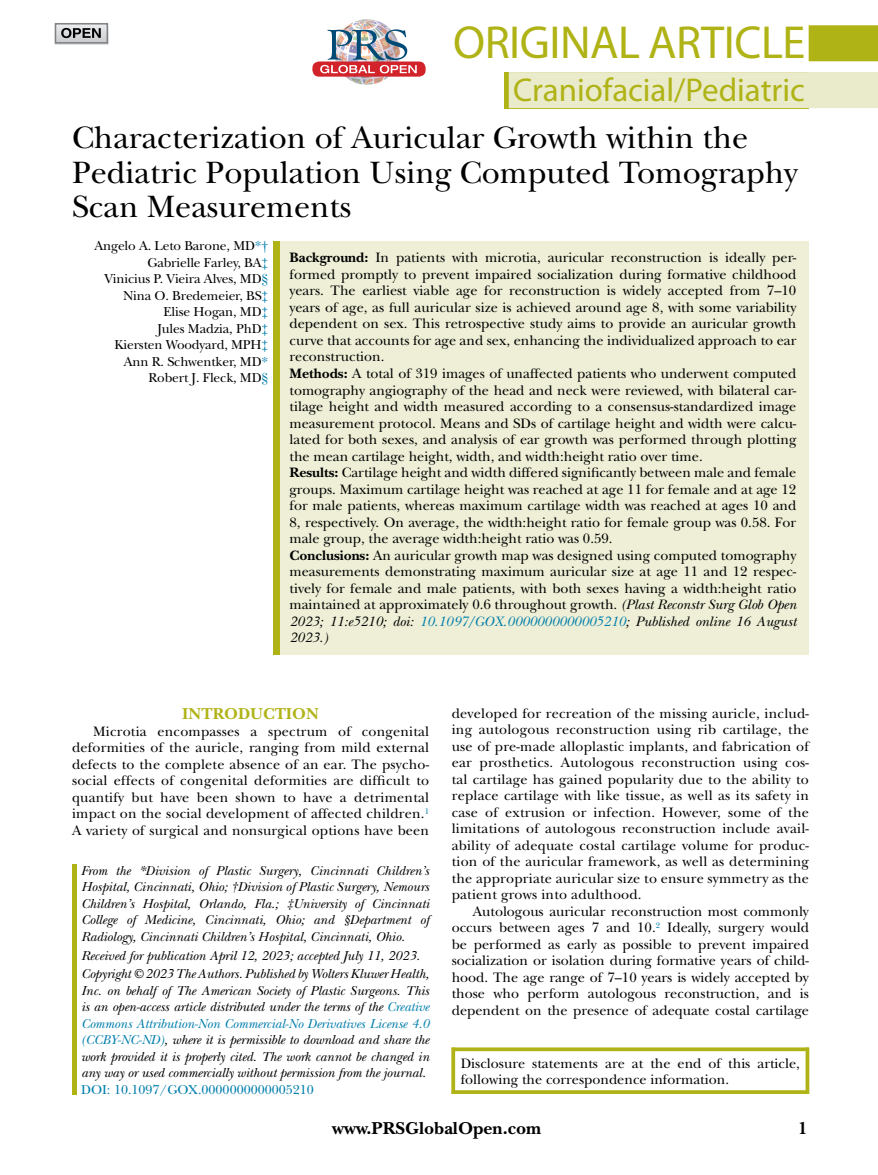
<style>
.page{position:relative;width:878px;height:1175px;background:#fff}
.page>*{position:absolute;margin:0;border:0;box-sizing:border-box;transform-origin:0 0}
.t1{font:46.5px "Myriad Pro";letter-spacing:-.01em;color:#b0b316}
.t2{font:33px "Myriad Pro";color:#b0b316}
.t3{font:32.25px/34.5px "New Baskerville Std";color:#000}
.t4{font:700 18px "New Baskerville Std";color:#000}
.t5{font:700 16.5px "New Baskerville Std";color:#b0b316}
.t6{font:14.25px/16.5px "New Baskerville Std";color:#000;text-align:justify}
.t7{font:italic 13.5px/16.5px "New Baskerville Std";letter-spacing:-.005em;color:#000;text-align:justify}
.t8{font:13.5px/16.5px "New Baskerville Std";letter-spacing:-.01em;color:#000;text-align:right}
.t9{font:13.5px "New Baskerville Std";color:#017eac}
.s1{color:#017eac}
.s2{font-weight:700}
.s3{font-style:italic}
.s4{font-style:italic;color:#017eac}
</style>
<div class="page">
<div style="left:508px;top:72px;width:370px;height:36px;background:#eaebcb"></div>
<div style="left:808px;top:25px;width:70px;height:36px;background:#b0b316"></div>
<img style="left:343px;top:20px;width:47px;height:64px">
<div style="left:312px;top:61px;width:113px;height:16px;background:#d2232a;border-radius:7px"></div>
<img style="left:320px;top:29px;width:97px;height:44px">
<div style="left:274px;top:126px;width:534px;height:529px;background:#eeefd6"></div>
<div style="left:274px;top:240px;width:6px;height:126px;background:#b0b316"></div>
<div style="left:274px;top:355px;width:6px;height:110px;background:#b0b316"></div>
<div style="left:274px;top:454px;width:6px;height:93px;background:#b0b316"></div>
<div style="left:274px;top:537px;width:6px;height:118px;background:#b0b316"></div>
<hr style="left:72px;top:864px;width:4px;height:82px;background:#b0b316">
<hr style="left:72px;top:946px;width:4px;height:19px;background:#b0b316">
<hr style="left:72px;top:965px;width:4px;height:118px;background:#b0b316">
<hr style="left:72px;top:1081px;width:4px;height:13px;background:#b0b316">
<div style="left:272px;top:126px;width:536px;height:115px;background:#fff"></div>
<img style="left:54px;top:23px;width:55px;height:22px">
<div style="left:55px;top:23px;width:53px;height:21px;border:2px solid #808285"></div>
<svg style="left:61px;top:28px;width:40px;height:10px"></svg>
<svg style="left:451px;top:1047px;width:4px;height:47px"></svg>
<svg style="left:805px;top:1047px;width:4px;height:47px"></svg>
<svg style="left:452px;top:1047px;width:356px;height:4px"></svg>
<svg style="left:452px;top:1090px;width:356px;height:4px"></svg>
<h1 class="t1" style="left:453px;top:14px;width:354px">Original Article</h1>
<h2 class="t2" style="left:513px;top:69px;width:293px">Craniofacial/Pediatric</h2>
<h3 class="t3" style="left:72px;top:121px;width:727px">Characterization of Auricular Growth within the<br>Pediatric Population Using Computed Tomography<br>Scan Measurements</h3>
<p class="t8" style="left:94px;top:238px;width:175px">Angelo A. Leto Barone, MD<span class="s1">*†<br></span>Gabrielle Farley, BA<span class="s1">‡<br></span>Vinicius P. Vieira Alves, MD<span class="s1">§<br></span>Nina O. Bredemeier, BS<span class="s1">‡<br></span>Elise Hogan, MD<span class="s1">‡<br></span>Jules Madzia, PhD<span class="s1">‡<br></span>Kiersten Woodyard, MPH<span class="s1">‡<br></span>Ann R. Schwentker, MD<span class="s1">*<br></span>Robert J. Fleck, MD<span class="s1">§</span></p>
<p class="t6" style="left:289px;top:250px;width:508px;text-align:left"><span class="s2">Background:</span> In patients with microtia, auricular reconstruction is ideally per&shy;formed promptly to prevent impaired socialization during formative childhood years. The earliest viable age for reconstruction is widely accepted from 7–10 years of age, as full auricular size is achieved around age 8, with some variability dependent on sex. This retrospective study aims to provide an auricular growth curve that accounts for age and sex, enhancing the individualized approach to ear reconstruction.<br><span class="s2">Methods:</span> A total of 319 images of unaffected patients who underwent computed tomography angiography of the head and neck were reviewed, with bilateral car&shy;tilage height and width measured according to a consensus-standardized image measurement protocol. Means and SDs of cartilage height and width were calcu&shy;lated for both sexes, and analysis of ear growth was performed through plotting the mean cartilage height, width, and width:height ratio over time.<br><span class="s2">Results:</span> Cartilage height and width differed significantly between male and female groups. Maximum cartilage height was reached at age 11 for female and at age 12 for male patients, whereas maximum cartilage width was reached at ages 10 and 8, respectively. On average, the width:height ratio for female group was 0.58. For male group, the average width:height ratio was 0.59.<br><span class="s2">Conclusions:</span> An auricular growth map was designed using computed tomography measurements demonstrating maximum auricular size at age 11 and 12 respec&shy;tively for female and male patients, with both sexes having a width:height ratio maintained at approximately 0.6 throughout growth. <span class="s3">(Plast Reconstr Surg Glob Open 2023; 11:e5210; doi:</span> <span class="s4">10.1097/GOX.0000000000005210</span><span class="s3">; Published online 16 August 2023.)</span></p>
<p class="t5" style="left:182px;top:704px;width:138px">INTRODUCTION</p>
<p class="t6" style="left:72px;top:723px;width:359px;text-indent:21px">Microtia encompasses a spectrum of congenital deformities of the auricle, ranging from mild external defects to the complete absence of an ear. The psycho&shy;social effects of congenital deformities are difficult to quantify but have been shown to have a detrimental impact on the social development of affected children.<sup>1<br></sup>A variety of surgical and nonsurgical options have been</p>
<p class="t7" style="left:81px;top:862px;width:350px">From the *Division of Plastic Surgery, Cincinnati Children’s Hospital, Cincinnati, Ohio; †Division of Plastic Surgery, Nemours Children’s Hospital, Orlando, Fla.; ‡University of Cincinnati College of Medicine, Cincinnati, Ohio; and §Department of Radiology, Cincinnati Children’s Hospital, Cincinnati, Ohio.</p>
<p class="t7" style="left:81px;top:946px;width:350px;line-height:18.8px">Received for publication April 12, 2023; accepted July 11, 2023.<br>Copyright © 2023 The Authors. Published by Wolters Kluwer Health,</p>
<p class="t7" style="left:81px;top:982px;width:350px">Inc. on behalf of The American Society of Plastic Surgeons. This is an open-access article distributed under the terms of the <span class="s1">Creative Commons Attribution-Non Commercial-No Derivatives License 4.0 (CCBY-NC-ND)</span>, where it is permissible to download and share the work provided it is properly cited. The work cannot be changed in any way or used commercially without permission from the journal.</p>
<p class="t9" style="left:81px;top:1081px;width:234px">DOI: 10.1097/GOX.0000000000005210</p>
<p class="t6" style="left:452px;top:705px;width:359px">developed for recreation of the missing auricle, includ&shy;ing autologous reconstruction using rib cartilage, the use of pre-made alloplastic implants, and fabrication of ear prosthetics. Autologous reconstruction using cos&shy;tal cartilage has gained popularity due to the ability to replace cartilage with like tissue, as well as its safety in case of extrusion or infection. However, some of the limitations of autologous reconstruction include avail&shy;ability of adequate costal cartilage volume for produc&shy;tion of the auricular framework, as well as determining the appropriate auricular size to ensure symmetry as the patient grows into adulthood.</p>
<p class="t6" style="left:452px;top:903px;width:359px;text-indent:21px">Autologous auricular reconstruction most commonly occurs between ages 7 and 10.<sup>2</sup> Ideally, surgery would be performed as early as possible to prevent impaired socialization or isolation during formative years of child&shy;hood. The age range of 7–10 years is widely accepted by those who perform autologous reconstruction, and is dependent on the presence of adequate costal cartilage</p>
<p class="t6" style="left:460px;top:1054px;width:341px">Disclosure statements are at the end of this article, following the correspondence information.</p>
<p class="t4" style="left:332px;top:1118px;width:210px">www.PRSGlobalOpen.com</p>
<p class="t4" style="left:798px;top:1118px;width:11px">1</p>
</div>
